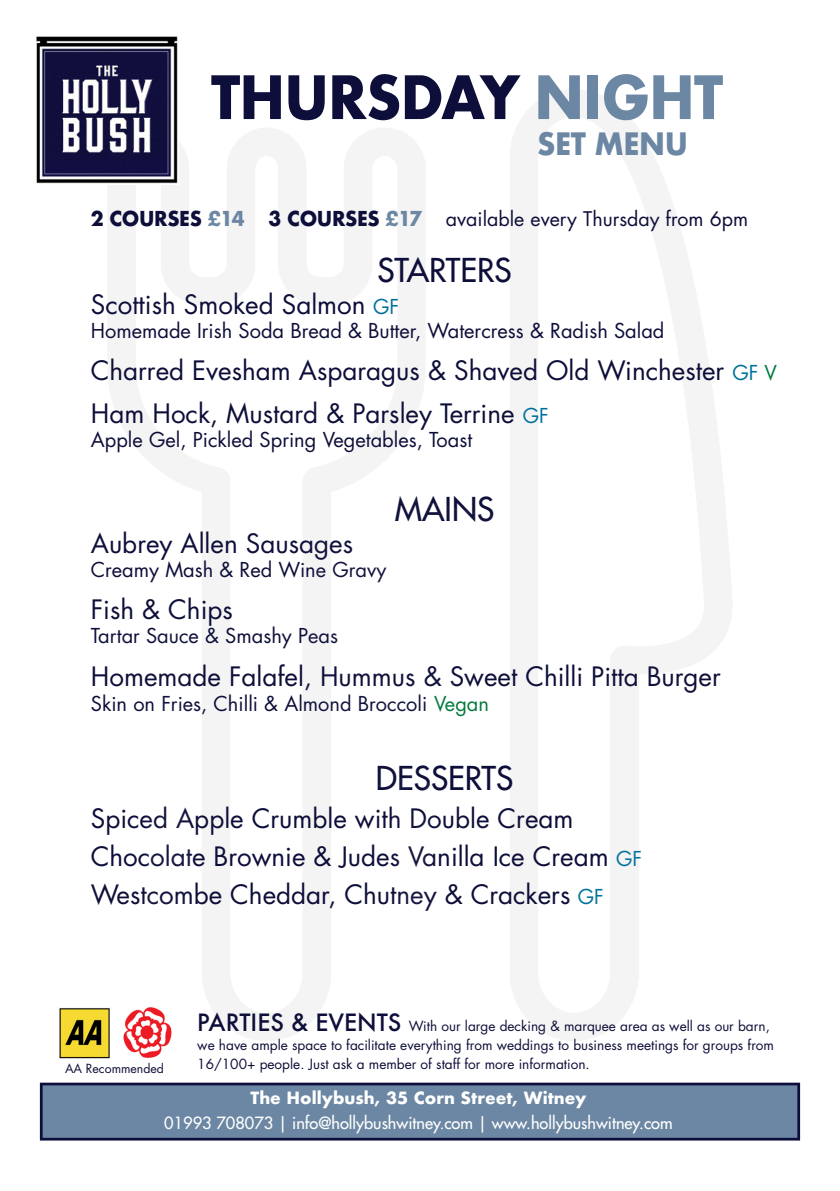
<style>
.page{position:relative;width:840px;height:1191px;background:#fff}
.page>*{position:absolute;margin:0;border:0;box-sizing:border-box;transform-origin:0 0}
.t1{font:700 58px "Futura";letter-spacing:-.02em;color:#0d0e39;scale:.95 1}
.t2{font:32px "Futura";color:#0d0e39}
.t3{font:700 30px "Futura";letter-spacing:-.02em;color:#6c87a3;scale:.95 1}
.t4{font:26px "Futura";color:#0d0e39}
.t5{font:20px "Futura";color:#0d0e39}
.t6{font:19.6px "Futura";color:#0d0e39}
.t7{font:16.4px "Futura";color:#fff}
.t8{font:700 16.4px "Futura";color:#fff}
.t9{font:13.6px/19px "Futura";color:#0d0e39}
.t10{font:12.2px "Futura";color:#0d0e39}
.s1{color:#6c87a3}
.s2{font-weight:700;font-size:20px}
.s3{font-weight:700;font-size:20px;color:#6c87a3}
.s4{font-size:20px;color:#00719c}
.s5{font-size:20px;color:#007b3c}
.s6{color:#007b3c}
.s7{font-weight:500;font-size:23.2px}
</style>
<div class="page">
<img style="left:34px;top:36px;width:144px;height:148px">
<svg style="left:301px;top:480px;width:227px;height:551px"></svg>
<svg style="left:609px;top:471px;width:91px;height:559px"></svg>
<img style="left:59px;top:1006px;width:113px;height:53px">
<div style="left:40px;top:1082px;width:759px;height:58px;background:#6c87a3;border:3px solid #0d0e39"></div>
<p class="t1" style="left:211px;top:55px;width:540px">THURSDAY <span class="s1">NIGHT</span></p>
<p class="t3" style="left:537px;top:122px;width:160px">SET MENU</p>
<p class="t6" style="left:91px;top:206px;width:658px"><span class="s2">2 COURSES</span> <span class="s3">£14</span> <span class="s2">3 COURSES</span> <span class="s3">£17</span> available every Thursday from 6pm</p>
<p class="t2" style="left:377px;top:250px;width:136px">STARTERS</p>
<p class="t4" style="left:91px;top:288px;width:309px">Scottish Smoked Salmon <span class="s4">GF</span></p>
<p class="t5" style="left:91px;top:318px;width:575px">Homemade Irish Soda Bread &amp; Butter, Watercress &amp; Radish Salad</p>
<p class="t4" style="left:91px;top:354px;width:687px">Charred Evesham Asparagus &amp; Shaved Old Winchester <span class="s4">GF</span> <span class="s5">V</span></p>
<p class="t4" style="left:91px;top:397px;width:459px">Ham Hock, Mustard &amp; Parsley Terrine <span class="s4">GF</span></p>
<p class="t5" style="left:91px;top:427px;width:382px">Apple Gel, Pickled Spring Vegetables, Toast</p>
<p class="t2" style="left:394px;top:489px;width:101px">MAINS</p>
<p class="t4" style="left:91px;top:527px;width:264px">Aubrey Allen Sausages</p>
<p class="t5" style="left:91px;top:557px;width:297px">Creamy Mash &amp; Red Wine Gravy</p>
<p class="t4" style="left:91px;top:593px;width:143px">Fish &amp; Chips</p>
<p class="t5" style="left:91px;top:623px;width:249px">Tartar Sauce &amp; Smashy Peas</p>
<p class="t4" style="left:91px;top:660px;width:631px">Homemade Falafel, Hummus &amp; Sweet Chilli Pitta Burger</p>
<p class="t5" style="left:91px;top:691px;width:399px">Skin on Fries, Chilli &amp; Almond Broccoli <span class="s6">Vegan</span></p>
<p class="t2" style="left:375px;top:758px;width:139px">DESSERTS</p>
<p class="t4" style="left:91px;top:801px;width:484px">Spiced Apple Crumble with Double Cream</p>
<p class="t4" style="left:91px;top:839px;width:552px">Chocolate Brownie &amp; Judes Vanilla Ice Cream <span class="s4">GF</span></p>
<p class="t4" style="left:91px;top:877px;width:514px">Westcombe Cheddar, Chutney &amp; Crackers <span class="s4">GF</span></p>
<p class="t9" style="left:197px;top:1016px;width:578px"><span class="s7">PARTIES &amp; EVENTS</span> With our large decking &amp; marquee area as well as our barn, we have ample space to facilitate everything from weddings to business meetings for groups from</p>
<p class="t10" style="left:65px;top:1060px;width:100px">AA Recommended</p>
<p class="t9" style="left:197px;top:1054px;width:394px">16/100+ people. Just ask a member of staff for more information.</p>
<p class="t8" style="left:250px;top:1086px;width:337px">The Hollybush, 35 Corn Street, Witney</p>
<p class="t7" style="left:164px;top:1112px;width:509px">01993 708073 | info@hollybushwitney.com | www.hollybushwitney.com</p>
</div>
